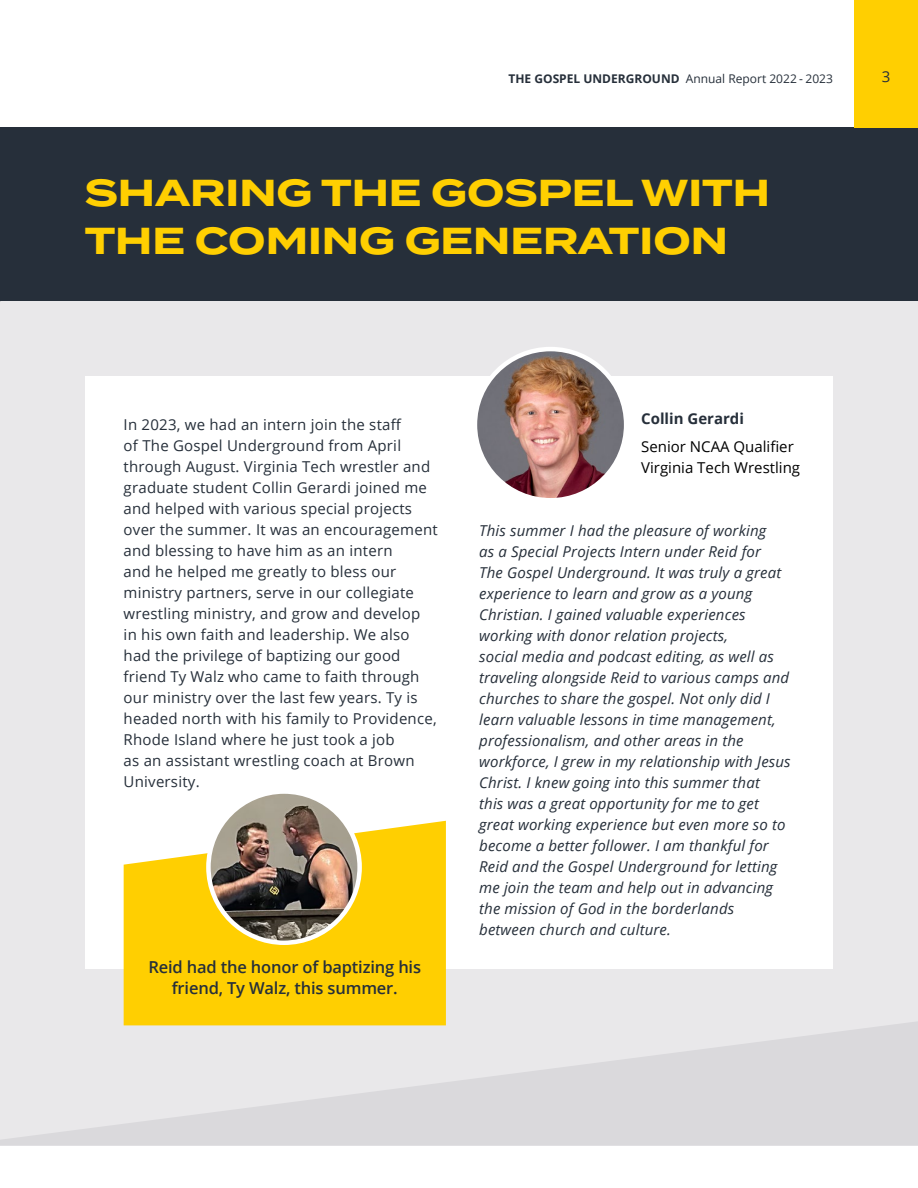
<style>
.page{position:relative;width:918px;height:1188px;background:#fff}
.page>*{position:absolute;margin:0;border:0;box-sizing:border-box;transform-origin:0 0}
.Heading_1{font:700 37.5px/48px "Termina";color:#ffcf01}
.Highlight_Text{font:600 16.5px/21px "Open Sans";letter-spacing:-.01em;color:#262f3a;text-align:center}
.t1{font:italic 15px/21px "Open Sans";letter-spacing:.01em;color:#262f3a}
.Highlight_Text-2{font:15px/21px "Open Sans";letter-spacing:.015em;color:#262f3a}
.Caption___Footer{font:15px "Open Sans";color:#000}
.Body_Text{font:700 15px "Open Sans";color:#262f3a}
.t2{font:12px "Open Sans";color:#262f3a}
.s1{font-weight:700}
</style>
<div class="page">
<div style="left:0;top:128px;width:918px;height:1017px;background:#e9e8ea"></div>
<div style="left:0;top:128px;width:918px;height:173px;background:#262f3a"></div>
<svg style="left:0;top:1021px;width:918px;height:124px;fill:#dad9dc"></svg>
<div style="left:85px;top:377px;width:748px;height:592px;background:#fff"></div>
<img style="left:475px;top:350px;width:151px;height:148px">
<div style="left:473px;top:347px;width:155px;height:156px;border:4px solid #fff;border-radius:50%"></div>
<svg style="left:124px;top:821px;width:322px;height:204px;background:#ffd317"></svg>
<img style="left:208px;top:792px;width:152px;height:151px;border-radius:76px">
<div style="left:206px;top:789px;width:156px;height:156px;border:4px solid #fff;border-radius:50%"></div>
<div style="left:854px;top:0;width:64px;height:128px;background:#ffcf01"></div>
<p class="t2" style="left:508px;top:70px;width:326px"><span class="s1">THE GOSPEL UNDERGROUND</span> Annual Report 2022 - 2023</p>
<p class="Highlight_Text-2" style="left:882px;top:66px;width:10px">3</p>
<p class="Heading_1" style="left:85px;top:170px;width:687px">SHARING THE GOSPEL WITH<br>THE COMING GENERATION</p>
<p class="Highlight_Text-2" style="left:124px;top:414px;width:316px">In 2023, we had an intern join the staff<br>of The Gospel Underground from April through August. Virginia Tech wrestler and graduate student Collin Gerardi joined me and helped with various special projects over the summer. It was an encouragement and blessing to have him as an intern<br>and he helped me greatly to bless our ministry partners, serve in our collegiate wrestling ministry, and grow and develop<br>in his own faith and leadership. We also had the privilege of baptizing our good friend Ty Walz who came to faith through our ministry over the last few years. Ty is headed north with his family to Providence, Rhode Island where he just took a job<br>as an assistant wrestling coach at Brown University.</p>
<p class="Highlight_Text" style="left:149px;top:956px;width:274px">Reid had the honor of baptizing his friend, Ty Walz, this summer.</p>
<p class="Body_Text" style="left:641px;top:408px;width:104px">Collin Gerardi</p>
<p class="Caption___Footer" style="left:641px;top:436px;width:154px">Senior NCAA Qualifier</p>
<p class="Caption___Footer" style="left:641px;top:457px;width:160px">Virginia Tech Wrestling</p>
<p class="t1" style="left:479px;top:520px;width:313px">This summer I had the pleasure of working<br>as a Special Projects Intern under Reid for<br>The Gospel Underground. It was truly a great experience to learn and grow as a young Christian. I gained valuable experiences working with donor relation projects,<br>social media and podcast editing, as well as traveling alongside Reid to various camps and churches to share the gospel. Not only did I learn valuable lessons in time management, professionalism, and other areas in the workforce, I grew in my relationship with Jesus Christ. I knew going into this summer that<br>this was a great opportunity for me to get great working experience but even more so to become a better follower. I am thankful for Reid and the Gospel Underground for letting me join the team and help out in advancing the mission of God in the borderlands between church and culture.</p>
</div>
